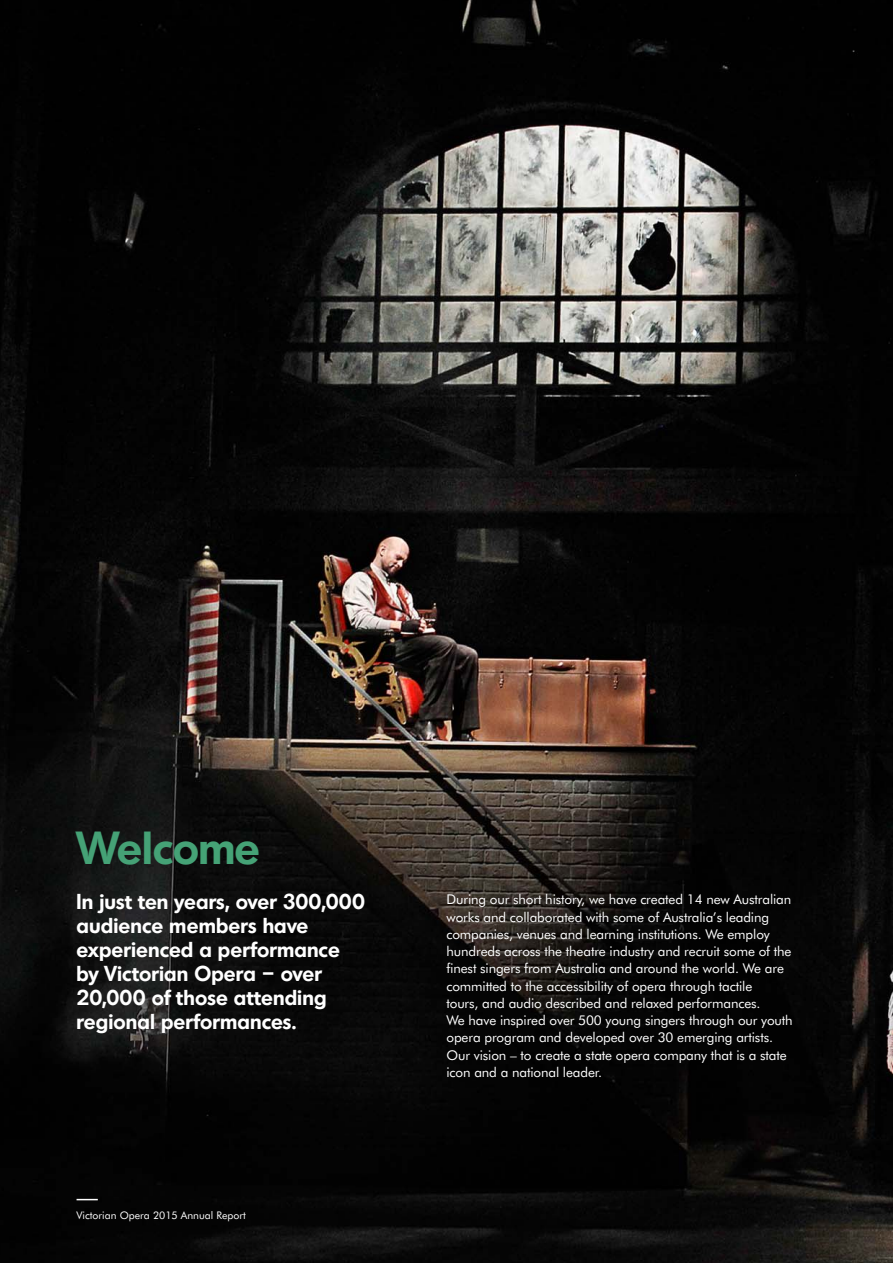
<style>
.page{position:relative;width:893px;height:1263px;background:#fff}
.page>*{position:absolute;margin:0;border:0;box-sizing:border-box;transform-origin:0 0}
.t1{font:600 45px "Montreal TS";letter-spacing:-.01em;color:#45a276}
.t2{font:600 21px/24px "Montreal TS";letter-spacing:.005em;color:#fff}
.t3{font:13.5px/17.2px "Futura BT";letter-spacing:-.01em;color:#fff}
.t4{font:10.5px "Futura BT";color:#fff}
</style>
<div class="page">
<img style="left:0;top:0;width:893px;height:1263px">
<svg style="left:77px;top:1199px;width:21px;height:1px"></svg>
<h1 class="t1" style="left:77px;top:832px;width:185px">Welcome</h1>
<h2 class="t2" style="left:77px;top:892px;width:290px">In just ten years, over 300,000 audience members have experienced a performance by Victorian Opera – over<br>20,000 of those attending regional performances.</h2>
<p class="t4" style="left:77px;top:1210px;width:171px">Victorian Opera 2015 Annual Report</p>
<p class="t3" style="left:446px;top:892px;width:348px">During our short history, we have created 14 new Australian works and collaborated with some of Australia’s leading companies, venues and learning institutions. We employ hundreds across the theatre industry and recruit some of the finest singers from Australia and around the world. We are committed to the accessibility of opera through tactile<br>tours, and audio described and relaxed performances.<br>We have inspired over 500 young singers through our youth opera program and developed over 30 emerging artists.<br>Our vision – to create a state opera company that is a state icon and a national leader.</p>
</div>
